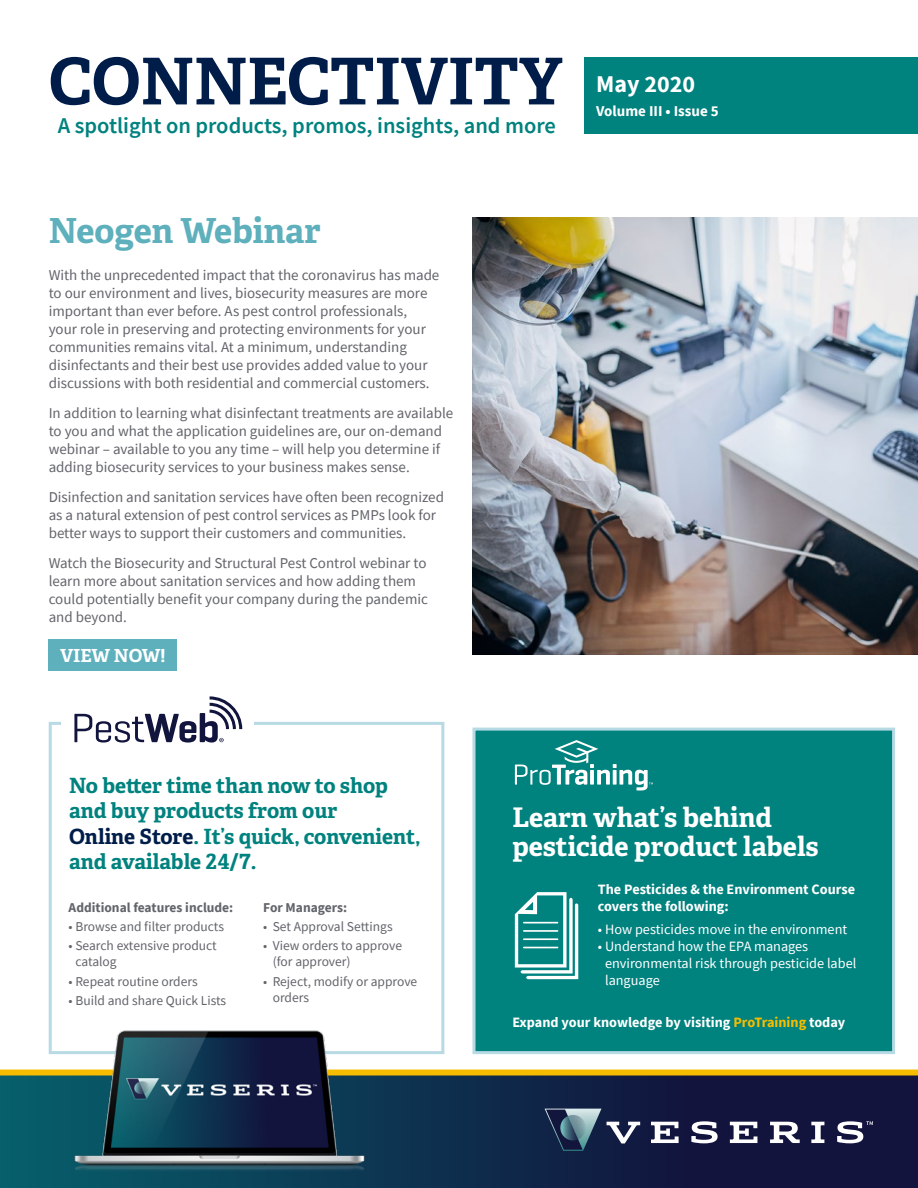
<style>
.page{position:relative;width:918px;height:1188px;background:#fff}
.page>*{position:absolute;margin:0;border:0;box-sizing:border-box;transform-origin:0 0}
.t1{font:700 64.5px "Adelle PE";color:#001d4a}
.t2{font:700 34.5px "Adelle PE";letter-spacing:-.005em;color:#5eb0bc}
.t3{font:700 27px/28.5px "Adelle PE";color:#fff}
.t4{font:700 24px "Source Sans Pro";color:#fff}
.t5{font:600 22.5px "Source Sans Pro";color:#00827e}
.t6{font:700 21px/25.2px "Adelle PE";color:#00827e}
.t7{font:700 18px "Adelle PE";letter-spacing:-.005em;color:#fff}
.t8{font:15px/18px "Source Sans Pro";color:#61646a}
.t9{font:700 15px "Source Sans Pro";color:#fff}
.t10{font:14.25px/17.1px "Source Sans Pro";color:#fff}
.t11{font:700 14.25px/17.1px "Source Sans Pro";color:#fff}
.t12{font:13.5px/16.2px "Source Sans Pro";color:#61646a}
.t13{font:700 13.5px "Source Sans Pro";color:#61646a}
.s1{color:#001d4a}
.s2{color:#f6bd00}
</style>
<div class="page">
<div style="left:49px;top:722px;width:395px;height:332px;border:3px solid #b7dae5"></div>
<svg style="left:0;top:1070px;width:918px;height:118px"></svg>
<div style="left:584px;top:57px;width:334px;height:77px;background:#00827e"></div>
<svg style="left:607px;top:1122px;width:33px;height:21px"></svg>
<svg style="left:651px;top:1122px;width:28px;height:21px"></svg>
<svg style="left:691px;top:1121px;width:27px;height:22px"></svg>
<svg style="left:730px;top:1122px;width:27px;height:21px"></svg>
<svg style="left:770px;top:1122px;width:30px;height:21px"></svg>
<svg style="left:811px;top:1122px;width:13px;height:21px"></svg>
<svg style="left:545px;top:1109px;width:56px;height:42px"></svg>
<svg style="left:560px;top:1115px;width:26px;height:26px"></svg>
<svg style="left:837px;top:1121px;width:36px;height:22px"></svg>
<img style="left:10px;top:987px;width:424px;height:201px">
<div style="left:61px;top:689px;width:192px;height:67px;background:#fff"></div>
<svg style="left:74px;top:696px;width:168px;height:47px"></svg>
<div style="left:472px;top:728px;width:423px;height:326px;background:#00827e;border:3px solid #b7dae5"></div>
<svg style="left:515px;top:740px;width:138px;height:50px"></svg>
<svg style="left:515px;top:892px;width:63px;height:87px"></svg>
<hr style="left:523px;top:922px;width:35px;height:1px;background:#fff">
<hr style="left:523px;top:930px;width:35px;height:2px;background:#fff">
<hr style="left:523px;top:938px;width:35px;height:2px;background:#fff">
<hr style="left:523px;top:947px;width:35px;height:1px;background:#fff">
<img style="left:472px;top:217px;width:446px;height:438px">
<div style="left:49px;top:639px;width:128px;height:32px;background:#5eb0bc"></div>
<p class="t1" style="left:49px;top:35px;width:515px">CONNECTIVITY</p>
<p class="t5" style="left:58px;top:111px;width:500px">A spotlight on products, promos, insights, and more</p>
<p class="t2" style="left:49px;top:206px;width:274px">Neogen Webinar</p>
<p class="t8" style="left:49px;top:266px;width:392px">With the unprecedented impact that the coronavirus has made to our environment and lives, biosecurity measures are more important than ever before. As pest control professionals,<br>your role in preserving and protecting environments for your communities remains vital. At a minimum, understanding disinfectants and their best use provides added value to your discussions with both residential and commercial customers.</p>
<p class="t8" style="left:49px;top:404px;width:406px">In addition to learning what disinfectant treatments are available to you and what the application guidelines are, our on-demand webinar – available to you any time – will help you determine if adding biosecurity services to your business makes sense.</p>
<p class="t8" style="left:49px;top:488px;width:397px">Disinfection and sanitation services have often been recognized as a natural extension of pest control services as PMPs look for better ways to support their customers and communities.</p>
<p class="t8" style="left:49px;top:554px;width:381px">Watch the Biosecurity and Structural Pest Control webinar to learn more about sanitation services and how adding them could potentially benefit your company during the pandemic and beyond.</p>
<p class="t7" style="left:60px;top:642px;width:107px">VIEW NOW!</p>
<p class="t4" style="left:596px;top:68px;width:100px">May 2020</p>
<p class="t9" style="left:596px;top:101px;width:124px">Volume III • Issue 5</p>
<p class="t6" style="left:69px;top:772px;width:353px">No better time than now to shop and buy products from our<br><span class="s1">Online Store</span>. It’s quick, convenient, and available 24/7.</p>
<p class="t13" style="left:69px;top:898px;width:166px">Additional features include:</p>
<p class="t12" style="left:69px;top:918px;width:157px">• Browse and filter products</p>
<p class="t12" style="left:75px;top:938px;width:143px;text-indent:-7px">• Search extensive product catalog</p>
<p class="t12" style="left:69px;top:973px;width:131px">• Repeat routine orders</p>
<p class="t12" style="left:69px;top:992px;width:159px">• Build and share Quick Lists</p>
<p class="t13" style="left:263px;top:898px;width:85px">For Managers:</p>
<p class="t12" style="left:263px;top:918px;width:131px">• Set Approval Settings</p>
<p class="t12" style="left:273px;top:938px;width:131px;text-indent:-10px">• View orders to approve (for approver)</p>
<p class="t12" style="left:273px;top:973px;width:146px;text-indent:-10px">• Reject, modify or approve orders</p>
<p class="t3" style="left:512px;top:803px;width:308px">Learn what’s behind pesticide product labels</p>
<p class="t11" style="left:598px;top:880px;width:259px">The Pesticides &amp; the Environment Course covers the following:</p>
<p class="t10" style="left:598px;top:921px;width:251px">• How pesticides move in the environment</p>
<p class="t10" style="left:605px;top:938px;width:253px;text-indent:-7px">• Understand how the EPA manages environmental risk through pesticide label language</p>
<p class="t11" style="left:512px;top:1013px;width:335px">Expand your knowledge by visiting <span class="s2">ProTraining</span> today</p>
</div>
